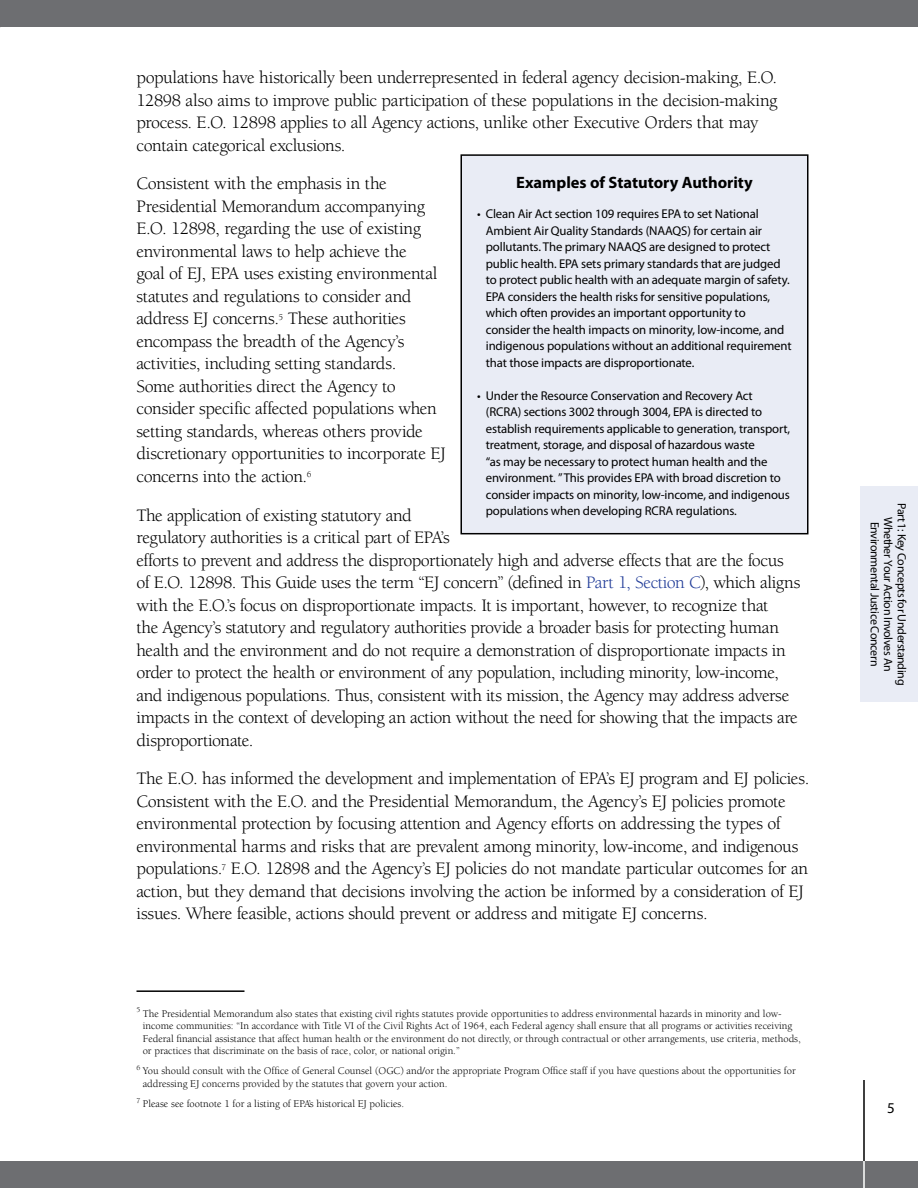
<style>
.page{position:relative;width:918px;height:1188px;background:#fff}
.page>*{position:absolute;margin:0;border:0;box-sizing:border-box;transform-origin:0 0}
.bodytext{font:18px/22.5px "Berkeley Std";letter-spacing:-.025em;color:#000}
.Call-Out_Header{font:700 16.5px "Myriad Pro";color:#000}
.page_number{font:15px "Myriad Pro";color:#000}
.Call-Out_Text{font:12.75px/16.5px "Myriad Pro";letter-spacing:-.01em;color:#000}
.t1{font:12px/13.5px "Myriad Pro";letter-spacing:-.03em;color:#000;text-align:center}
.Footnote{font:10.5px/12.6px "Berkeley Std";color:#000}
.s1{color:#233e99}
</style>
<div class="page">
<div style="left:0;top:1161px;width:918px;height:27px;background:#6d6e71"></div>
<div style="left:0;top:0;width:918px;height:27px;background:#6d6e71"></div>
<hr style="left:863px;top:1080px;width:2px;height:81px;background:#000">
<hr style="left:863px;top:1161px;width:2px;height:27px;background:#fff">
<hr style="left:136px;top:990px;width:108px;height:2px;background:#000">
<div style="left:461px;top:155px;width:347px;height:379px;background:#e9ecf5"></div>
<div style="left:460px;top:154px;width:348px;height:380px;border:2px solid #000"></div>
<div style="left:860px;top:486px;width:58px;height:216px;background:#e9ecf5"></div>
<p class="bodytext" style="left:136px;top:67px;width:643px">populations have historically been underrepresented in federal agency decision-making, E.O.<br>12898 also aims to improve public participation of these populations in the decision-making process. E.O. 12898 applies to all Agency actions, unlike other Executive Orders that may contain categorical exclusions.</p>
<p class="bodytext" style="left:136px;top:173px;width:311px">Consistent with the emphasis in the Presidential Memorandum accompanying E.O. 12898, regarding the use of existing environmental laws to help achieve the<br>goal of EJ, EPA uses existing environmental statutes and regulations to consider and address EJ concerns.<sup>5</sup> These authorities encompass the breadth of the Agency’s activities, including setting standards.<br>Some authorities direct the Agency to consider specific affected populations when setting standards, whereas others provide discretionary opportunities to incorporate EJ concerns into the action.<sup>6</sup></p>
<p class="bodytext" style="left:136px;top:504px;width:665px">The application of existing statutory and<br>regulatory authorities is a critical part of EPA’s<br>efforts to prevent and address the disproportionately high and adverse effects that are the focus of E.O. 12898. This Guide uses the term “EJ concern” (defined in <span class="s1">Part 1, Section C</span>), which aligns with the E.O.’s focus on disproportionate impacts. It is important, however, to recognize that<br>the Agency’s statutory and regulatory authorities provide a broader basis for protecting human health and the environment and do not require a demonstration of disproportionate impacts in order to protect the health or environment of any population, including minority, low-income, and indigenous populations. Thus, consistent with its mission, the Agency may address adverse impacts in the context of developing an action without the need for showing that the impacts are disproportionate.</p>
<p class="bodytext" style="left:136px;top:768px;width:674px">The E.O. has informed the development and implementation of EPA’s EJ program and EJ policies.<br>Consistent with the E.O. and the Presidential Memorandum, the Agency’s EJ policies promote environmental protection by focusing attention and Agency efforts on addressing the types of environmental harms and risks that are prevalent among minority, low-income, and indigenous populations.<sup>7</sup> E.O. 12898 and the Agency’s EJ policies do not mandate particular outcomes for an action, but they demand that decisions involving the action be informed by a consideration of EJ issues. Where feasible, actions should prevent or address and mitigate EJ concerns.</p>
<p class="Call-Out_Header" style="left:516px;top:173px;width:238px">Examples of Statutory Authority</p>
<p class="Call-Out_Text" style="left:486px;top:206px;width:307px;text-indent:-9px">• Clean Air Act section 109 requires EPA to set National Ambient Air Quality Standards (NAAQS) for certain air pollutants. The primary NAAQS are designed to protect public health. EPA sets primary standards that are judged to protect public health with an adequate margin of safety.<br>EPA considers the health risks for sensitive populations, which often provides an important opportunity to consider the health impacts on minority, low-income, and indigenous populations without an additional requirement that those impacts are disproportionate.</p>
<p class="Call-Out_Text" style="left:486px;top:388px;width:306px;text-indent:-9px">• Under the Resource Conservation and Recovery Act (RCRA) sections 3002 through 3004, EPA is directed to establish requirements applicable to generation, transport, treatment, storage, and disposal of hazardous waste<br>“as may be necessary to protect human health and the environment. ” This provides EPA with broad discretion to consider impacts on minority, low-income, and indigenous populations when developing RCRA regulations.</p>
<p class="Footnote" style="left:143px;top:1007px;width:660px;text-indent:-6px"><sup>5</sup> The Presidential Memorandum also states that existing civil rights statutes provide opportunities to address environmental hazards in minority and low&shy;income communities: “In accordance with Title VI of the Civil Rights Act of 1964, each Federal agency shall ensure that all programs or activities receiving Federal financial assistance that affect human health or the environment do not directly, or through contractual or other arrangements, use criteria, methods, or practices that discriminate on the basis of race, color, or national origin.”</p>
<p class="Footnote" style="left:143px;top:1065px;width:654px;text-indent:-6px"><sup>6</sup> You should consult with the Office of General Counsel (OGC) and/or the appropriate Program Office staff if you have questions about the opportunities for addressing EJ concerns provided by the statutes that govern your action.</p>
<p class="Footnote" style="left:136px;top:1098px;width:269px"><sup>7</sup> Please see footnote 1 for a listing of EPA’s historical EJ policies.</p>
<p class="t1" style="left:908px;top:503px;width:184px;rotate:90deg">Part 1: Key Concepts for Understanding<br>Whether Your Action Involves An<br>Environmental Justice Concern</p>
<p class="page_number" style="left:887px;top:1099px;width:9px">5</p>
</div>
